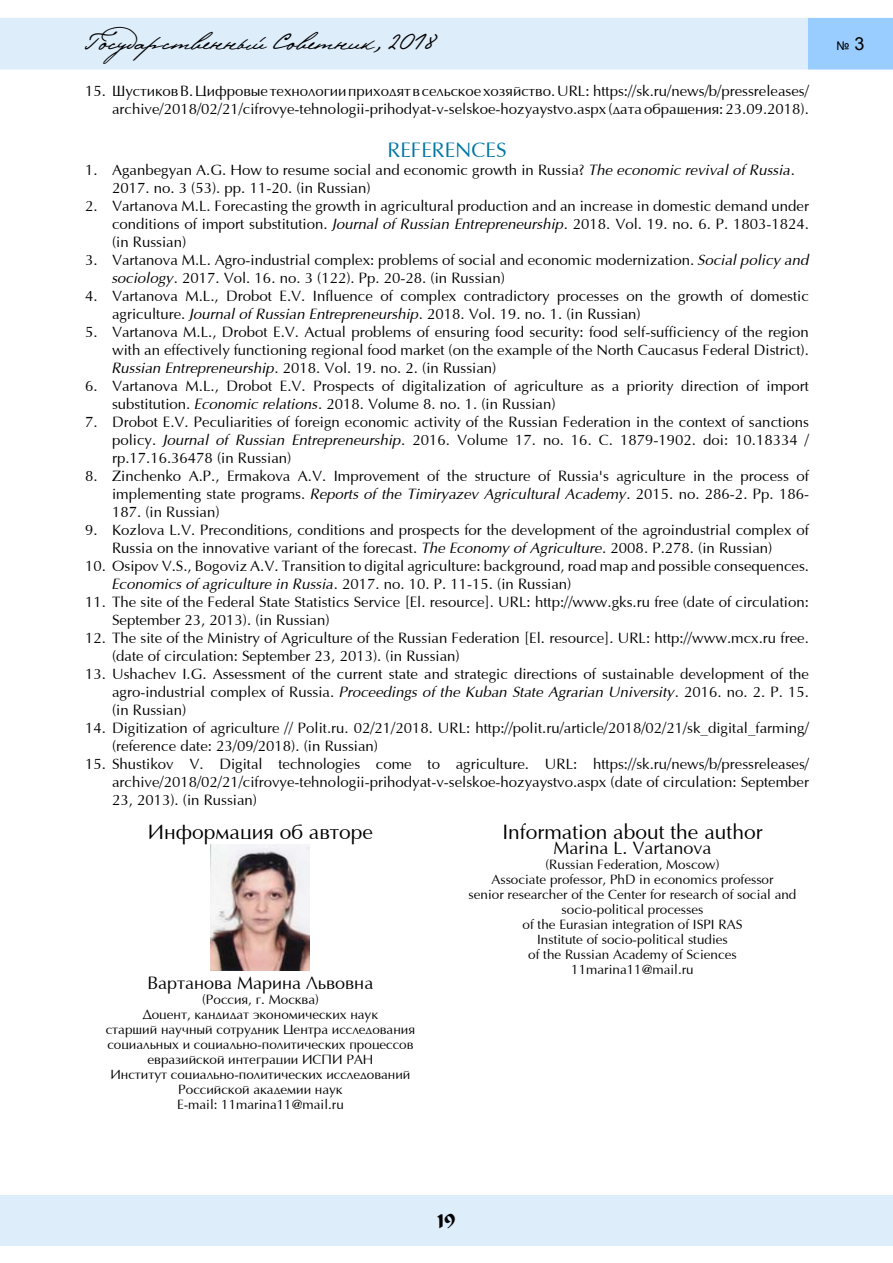
<style>
.page{position:relative;width:893px;height:1263px;background:#fff}
.page>*{position:absolute;margin:0;border:0;box-sizing:border-box;transform-origin:0 0}
.t1{font:24px "Pushkin";color:#000}
.t2{font:21px "AG Opus";color:#000}
.t3{font:21px "AG Opus";color:#0076a3}
.t4{font:18px "AG Opus";color:#000}
.t5{font:15px/18px "AG Opus";color:#000}
.t6{font:13.5px/15px "AG Opus";color:#000;text-align:center}
.t7{font:12px "Arial";color:#000}
.s1{font-size:18px}
.s2{font-style:italic}
</style>
<div class="page">
<div style="left:0;top:18px;width:808px;height:52px;background:#deedfa;border:2px solid #deedfa"></div>
<div style="left:809px;top:19px;width:83px;height:50px;background:#9cf"></div>
<div style="left:808px;top:18px;width:85px;height:52px;border:1px solid #9cf"></div>
<div style="left:1px;top:1196px;width:891px;height:49px;background:#deedfa"></div>
<div style="left:0;top:1195px;width:893px;height:51px;border:1px solid #deedfa"></div>
<img style="left:211px;top:844px;width:99px;height:126px">
<h1 class="t1" style="left:85px;top:27px;width:353px">Государственный Советник, 2018</h1>
<p class="t7" style="left:836px;top:38px;width:29px">№ <span class="s1">3</span></p>
<p class="t5" style="left:85px;top:83px;width:725px;text-align:right">15. Шустиков В. Цифровые технологии приходят в сельское хозяйство. URL: https://sk.ru/news/b/pressreleases/ archive/2018/02/21/cifrovye-tehnologii-prihodyat-v-selskoe-hozyaystvo.aspx (дата обращения: 23.09.2018).</p>
<p class="t3" style="left:387px;top:139px;width:121px">REFERENCES</p>
<p class="t5" style="left:112px;top:162px;width:684px;text-indent:-27px">1. Aganbegyan A.G. How to resume social and economic growth in Russia? <span class="s2">The economic revival of Russia</span>.<br>2017. no. 3 (53). pp. 11-20. (in Russian)</p>
<p class="t5" style="left:112px;top:198px;width:698px;text-align:justify;text-indent:-27px">2. Vartanova M.L. Forecasting the growth in agricultural production and an increase in domestic demand under conditions of import substitution. <span class="s2">Journal of Russian Entrepreneurship</span>. 2018. Vol. 19. no. 6. P. 1803-1824. (in Russian)</p>
<p class="t5" style="left:112px;top:252px;width:698px;text-indent:-27px">3. Vartanova M.L. Agro-industrial complex: problems of social and economic modernization. <span class="s2">Social policy and sociology</span>. 2017. Vol. 16. no. 3 (122). Pp. 20-28. (in Russian)</p>
<p class="t5" style="left:112px;top:288px;width:698px;text-indent:-27px">4. Vartanova M.L., Drobot E.V. Influence of complex contradictory processes on the growth of domestic agriculture. <span class="s2">Journal of Russian Entrepreneurship</span>. 2018. Vol. 19. no. 1. (in Russian)</p>
<p class="t5" style="left:112px;top:324px;width:698px;text-align:justify;text-indent:-27px">5. Vartanova M.L., Drobot E.V. Actual problems of ensuring food security: food self-sufficiency of the region with an effectively functioning regional food market (on the example of the North Caucasus Federal District).<br><span class="s2">Russian Entrepreneurship</span>. 2018. Vol. 19. no. 2. (in Russian)</p>
<p class="t5" style="left:112px;top:378px;width:698px;text-indent:-27px">6. Vartanova M.L., Drobot E.V. Prospects of digitalization of agriculture as a priority direction of import substitution. <span class="s2">Economic relations</span>. 2018. Volume 8. no. 1. (in Russian)</p>
<p class="t5" style="left:112px;top:414px;width:698px;text-align:justify;text-indent:-27px">7. Drobot E.V. Peculiarities of foreign economic activity of the Russian Federation in the context of sanctions policy. <span class="s2">Journal of Russian Entrepreneurship</span>. 2016. Volume 17. no. 16. C. 1879-1902. doi: 10.18334 / rp.17.16.36478 (in Russian)</p>
<p class="t5" style="left:112px;top:468px;width:698px;text-align:justify;text-indent:-27px">8. Zinchenko A.P., Ermakova A.V. Improvement of the structure of Russia's agriculture in the process of implementing state programs. <span class="s2">Reports of the Timiryazev Agricultural Academy</span>. 2015. no. 286-2. Pp. 186- 187. (in Russian)</p>
<p class="t5" style="left:112px;top:522px;width:698px;text-indent:-27px">9. Kozlova L.V. Preconditions, conditions and prospects for the development of the agroindustrial complex of<br>Russia on the innovative variant of the forecast. <span class="s2">The Economy of Agriculture</span>. 2008. P.278. (in Russian)</p>
<p class="t5" style="left:112px;top:558px;width:698px;text-indent:-27px">10. Osipov V.S., Bogoviz A.V. Transition to digital agriculture: background, road map and possible consequences.<br><span class="s2">Economics of agriculture in Russia</span>. 2017. no. 10. P. 11-15. (in Russian)</p>
<p class="t5" style="left:112px;top:594px;width:698px;text-indent:-27px">11. The site of the Federal State Statistics Service [El. resource]. URL: http://www.gks.ru free (date of circulation:<br>September 23, 2013). (in Russian)</p>
<p class="t5" style="left:112px;top:630px;width:698px;text-indent:-27px">12. The site of the Ministry of Agriculture of the Russian Federation [El. resource]. URL: http://www.mcx.ru free. (date of circulation: September 23, 2013). (in Russian)</p>
<p class="t5" style="left:112px;top:666px;width:698px;text-align:justify;text-indent:-27px">13. Ushachev I.G. Assessment of the current state and strategic directions of sustainable development of the agro-industrial complex of Russia. <span class="s2">Proceedings of the Kuban State Agrarian University</span>. 2016. no. 2. P. 15. (in Russian)</p>
<p class="t5" style="left:112px;top:720px;width:698px;text-indent:-27px">14. Digitization of agriculture // Polit.ru. 02/21/2018. URL: http://polit.ru/article/2018/02/21/sk_digital_farming/ (reference date: 23/09/2018). (in Russian)</p>
<p class="t5" style="left:112px;top:756px;width:698px;text-align:justify;text-indent:-27px">15. Shustikov V. Digital technologies come to agriculture. URL: https://sk.ru/news/b/pressreleases/ archive/2018/02/21/cifrovye-tehnologii-prihodyat-v-selskoe-hozyaystvo.aspx (date of circulation: September 23, 2013). (in Russian)</p>
<p class="t2" style="left:148px;top:821px;width:227px">Информация об авторе</p>
<p class="t2" style="left:502px;top:821px;width:262px">Information about the author</p>
<p class="t4" style="left:553px;top:838px;width:160px">Marina L. Vartanova</p>
<p class="t6" style="left:545px;top:857px;width:176px">(Russian Federation, Moscow)</p>
<p class="t6" style="left:491px;top:872px;width:284px">Associate professor, PhD in economics professor</p>
<p class="t6" style="left:469px;top:887px;width:329px">senior researcher of the Center for research of social and socio-political processes</p>
<p class="t6" style="left:523px;top:917px;width:221px">of the Eurasian integration of ISPI RAS</p>
<p class="t6" style="left:537px;top:932px;width:192px">Institute of socio-political studies</p>
<p class="t6" style="left:528px;top:947px;width:210px">of the Russian Academy of Sciences</p>
<p class="t6" style="left:571px;top:962px;width:124px">11marina11@mail.ru</p>
<p class="t4" style="left:148px;top:973px;width:227px">Вартанова Марина Львовна</p>
<p class="t6" style="left:202px;top:992px;width:118px">(Россия, г. Москва)</p>
<p class="t6" style="left:143px;top:1007px;width:237px">Доцент, кандидат экономических наук</p>
<p class="t6" style="left:106px;top:1022px;width:311px">старший научный сотрудник Центра исследования социальных и социально-политических процессов евразийской интеграции ИСПИ РАН</p>
<p class="t6" style="left:110px;top:1067px;width:302px">Институт социально-политических исследований<br>Российской академии наук</p>
<p class="t6" style="left:177px;top:1097px;width:168px">E-mail: 11marina11@mail.ru</p>
</div>
